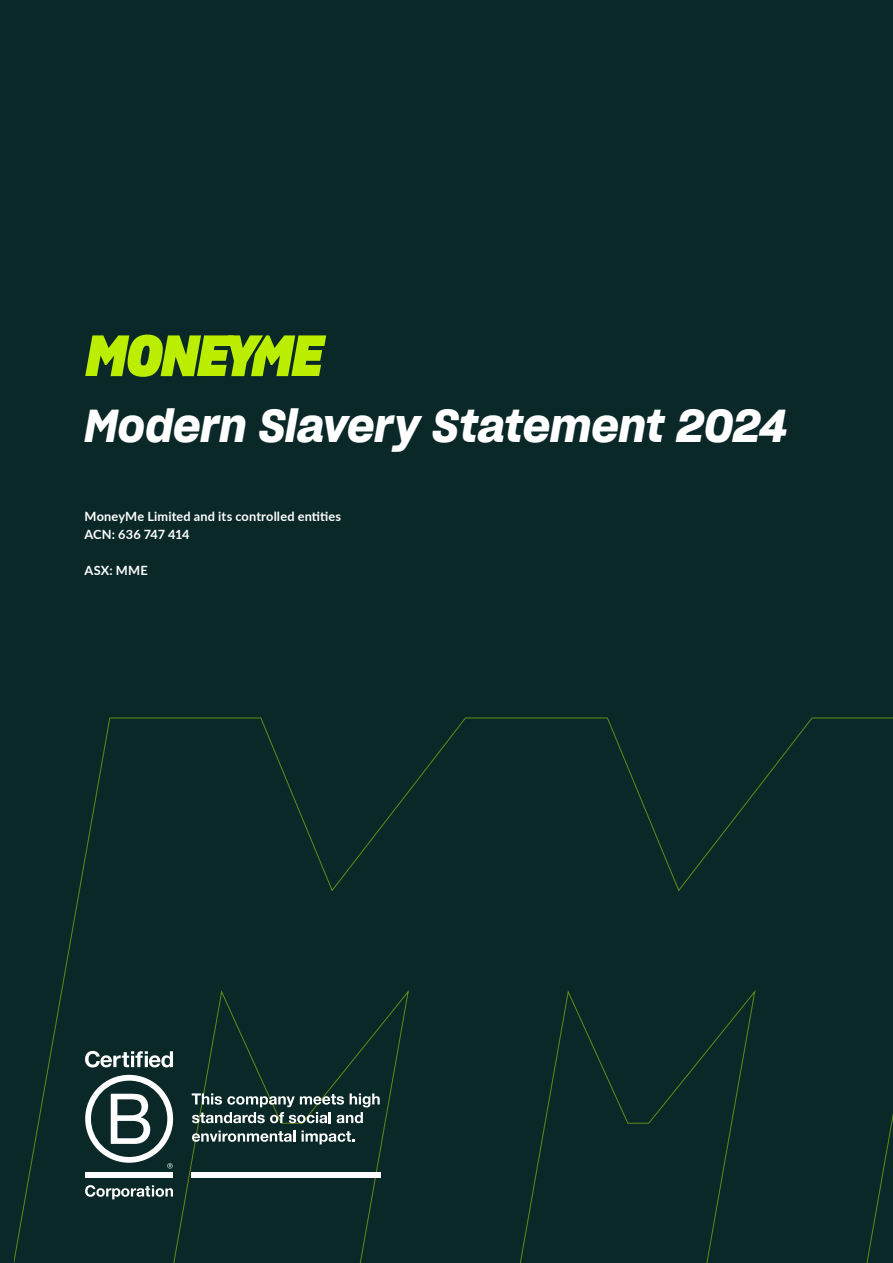
<style>
.page{position:relative;width:893px;height:1263px;background:#0b2828}
.page>*{position:absolute;margin:0;border:0;box-sizing:border-box;transform-origin:0 0}
.t1{font:45px "Sharp Grotesk Sm Bold Italic 19";letter-spacing:-.005em;color:#fff}
.Body_Copy{font:700 12.75px "Lato";letter-spacing:.01em;color:#fff}
.Body_Copy-2{font:700 12.75px "Lato";letter-spacing:-.015em;color:#fff}
</style>
<div class="page">
<svg style="left:14px;top:718px;width:879px;height:545px"></svg>
<div style="left:85px;top:1172px;width:88px;height:6px;background:#fff"></div>
<svg style="left:85px;top:1075px;width:88px;height:93px"></svg>
<svg style="left:85px;top:1051px;width:88px;height:16px"></svg>
<svg style="left:85px;top:1185px;width:88px;height:14px"></svg>
<svg style="left:192px;top:1093px;width:188px;height:30px"></svg>
<svg style="left:192px;top:1130px;width:103px;height:12px"></svg>
<svg style="left:302px;top:1130px;width:53px;height:14px"></svg>
<div style="left:192px;top:1172px;width:189px;height:6px;background:#fff"></div>
<svg style="left:85px;top:335px;width:241px;height:42px"></svg>
<p class="t1" style="left:85px;top:391px;width:705px">Modern Slavery Statement 2024</p>
<p class="Body_Copy" style="left:85px;top:507px;width:258px">MoneyMe Limited and its controlled entities</p>
<p class="Body_Copy-2" style="left:85px;top:525px;width:107px">ACN: 636 747 414</p>
<p class="Body_Copy" style="left:85px;top:561px;width:65px">ASX: MME</p>
</div>
